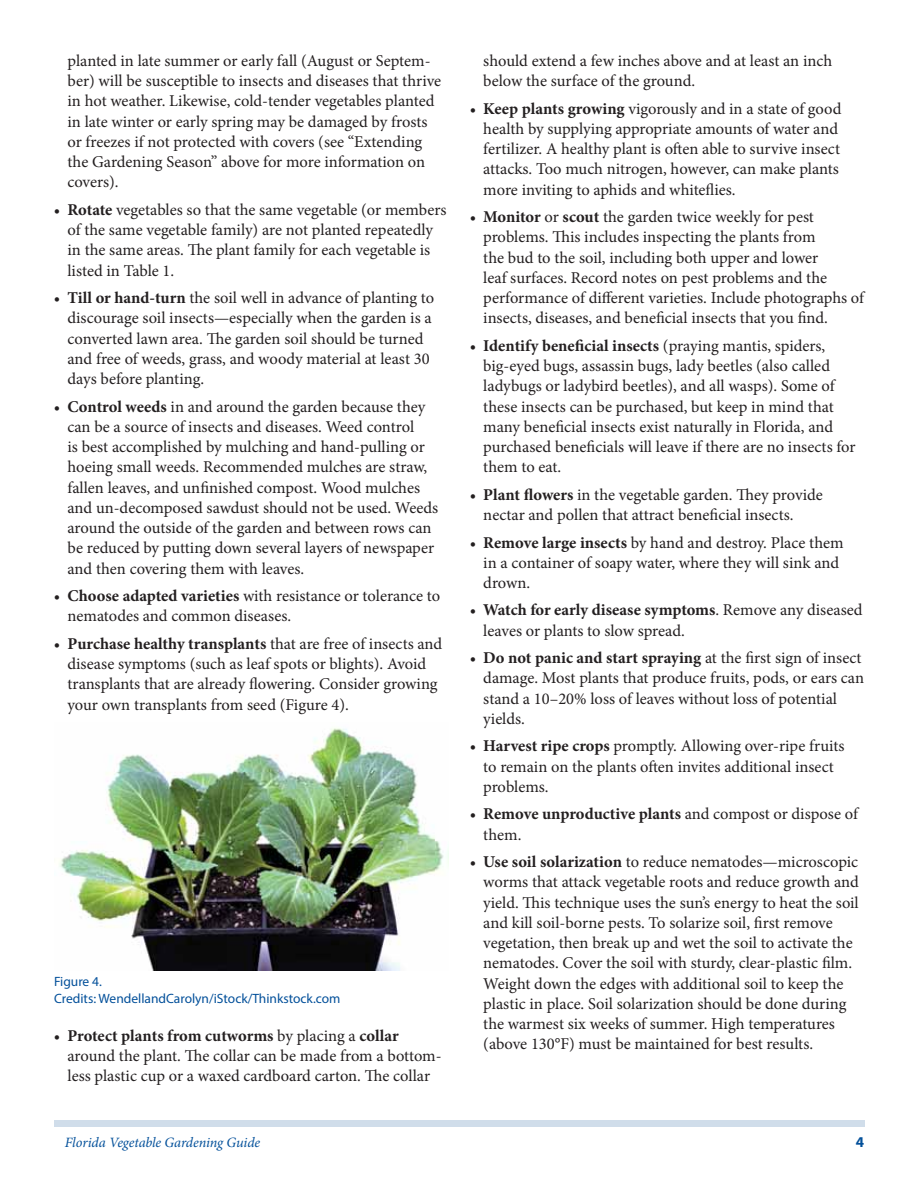
<style>
.page{position:relative;width:918px;height:1188px;background:#fff}
.page>*{position:absolute;margin:0;border:0;box-sizing:border-box;transform-origin:0 0}
.t1{font:16.5px/20.2px "Minion Pro";color:#231f20}
.t2{font:700 15px "Myriad Pro";color:#03509a}
.t3{font:italic 14.25px "Minion Pro";letter-spacing:-.01em;color:#03509a}
.t4{font:13.5px/16.5px "Myriad Pro";color:#03509a}
.s1{font-weight:700}
</style>
<div class="page">
<div style="left:54px;top:1120px;width:810px;height:7px;background:#d0ddea"></div>
<img style="left:60px;top:728px;width:388px;height:243px">
<p class="t1" style="left:68px;top:52px;width:375px">planted in late summer or early fall (August or Septem&shy;ber) will be susceptible to insects and diseases that thrive in hot weather. Likewise, cold-tender vegetables planted in late winter or early spring may be damaged by frosts or freezes if not protected with covers (see “Extending the Gardening Season” above for more information on covers).</p>
<p class="t1" style="left:68px;top:201px;width:381px;text-indent:-14px">• <span class="s1">Rotate</span> vegetables so that the same vegetable (or members of the same vegetable family) are not planted repeatedly in the same areas. The plant family for each vegetable is listed in Table 1.</p>
<p class="t1" style="left:68px;top:289px;width:368px;text-indent:-14px">• <span class="s1">Till or hand-turn</span> the soil well in advance of planting to discourage soil insects—especially when the garden is a converted lawn area. The garden soil should be turned and free of weeds, grass, and woody material at least 30 days before planting.</p>
<p class="t1" style="left:68px;top:398px;width:372px;text-indent:-14px">• <span class="s1">Control weeds</span> in and around the garden because they can be a source of insects and diseases. Weed control<br>is best accomplished by mulching and hand-pulling or hoeing small weeds. Recommended mulches are straw, fallen leaves, and unfinished compost. Wood mulches and un-decomposed sawdust should not be used. Weeds around the outside of the garden and between rows can be reduced by putting down several layers of newspaper and then covering them with leaves.</p>
<p class="t1" style="left:68px;top:587px;width:374px;text-indent:-14px">• <span class="s1">Choose adapted varieties</span> with resistance or tolerance to nematodes and common diseases.</p>
<p class="t1" style="left:68px;top:635px;width:376px;text-indent:-14px">• <span class="s1">Purchase healthy transplants</span> that are free of insects and disease symptoms (such as leaf spots or blights). Avoid transplants that are already flowering. Consider growing your own transplants from seed (Figure 4).</p>
<p class="t4" style="left:54px;top:974px;width:288px">Figure 4.<br>Credits: WendellandCarolyn/iStock/Thinkstock.com</p>
<p class="t1" style="left:68px;top:1027px;width:376px;text-indent:-14px">• <span class="s1">Protect plants from cutworms</span> by placing a <span class="s1">collar </span>around the plant. The collar can be made from a bottom&shy;less plastic cup or a waxed cardboard carton. The collar</p>
<p class="t1" style="left:483px;top:52px;width:350px">should extend a few inches above and at least an inch below the surface of the ground.</p>
<p class="t1" style="left:483px;top:100px;width:360px;text-indent:-14px">• <span class="s1">Keep plants growing</span> vigorously and in a state of good health by supplying appropriate amounts of water and fertilizer. A healthy plant is often able to survive insect attacks. Too much nitrogen, however, can make plants more inviting to aphids and whiteflies.</p>
<p class="t1" style="left:483px;top:208px;width:382px;text-indent:-14px">• <span class="s1">Monitor</span> or <span class="s1">scout</span> the garden twice weekly for pest problems. This includes inspecting the plants from<br>the bud to the soil, including both upper and lower<br>leaf surfaces. Record notes on pest problems and the performance of different varieties. Include photographs of insects, diseases, and beneficial insects that you find.</p>
<p class="t1" style="left:483px;top:337px;width:374px;text-indent:-14px">• <span class="s1">Identify beneficial insects</span> (praying mantis, spiders, big-eyed bugs, assassin bugs, lady beetles (also called ladybugs or ladybird beetles), and all wasps). Some of these insects can be purchased, but keep in mind that many beneficial insects exist naturally in Florida, and purchased beneficials will leave if there are no insects for them to eat.</p>
<p class="t1" style="left:483px;top:486px;width:341px;text-indent:-14px">• <span class="s1">Plant flowers</span> in the vegetable garden. They provide nectar and pollen that attract beneficial insects.</p>
<p class="t1" style="left:483px;top:534px;width:362px;text-indent:-14px">• <span class="s1">Remove large insects</span> by hand and destroy. Place them in a container of soapy water, where they will sink and drown.</p>
<p class="t1" style="left:483px;top:601px;width:381px;text-indent:-14px">• <span class="s1">Watch for early disease symptoms</span>. Remove any diseased leaves or plants to slow spread.</p>
<p class="t1" style="left:483px;top:649px;width:382px;text-indent:-14px">• <span class="s1">Do not panic and start spraying</span> at the first sign of insect damage. Most plants that produce fruits, pods, or ears can stand a 10–20% loss of leaves without loss of potential yields.</p>
<p class="t1" style="left:483px;top:737px;width:363px;text-indent:-14px">• <span class="s1">Harvest ripe crops</span> promptly. Allowing over-ripe fruits to remain on the plants often invites additional insect problems.</p>
<p class="t1" style="left:483px;top:805px;width:376px;text-indent:-14px">• <span class="s1">Remove unproductive plants</span> and compost or dispose of them.</p>
<p class="t1" style="left:483px;top:853px;width:377px;text-indent:-14px">• <span class="s1">Use soil solarization</span> to reduce nematodes—microscopic worms that attack vegetable roots and reduce growth and yield. This technique uses the sun’s energy to heat the soil and kill soil-borne pests. To solarize soil, first remove vegetation, then break up and wet the soil to activate the nematodes. Cover the soil with sturdy, clear-plastic film.<br>Weight down the edges with additional soil to keep the plastic in place. Soil solarization should be done during the warmest six weeks of summer. High temperatures (above 130°F) must be maintained for best results.</p>
<p class="t3" style="left:65px;top:1137px;width:197px">Florida Vegetable Gardening Guide</p>
<p class="t2" style="left:856px;top:1137px;width:10px">4</p>
</div>
